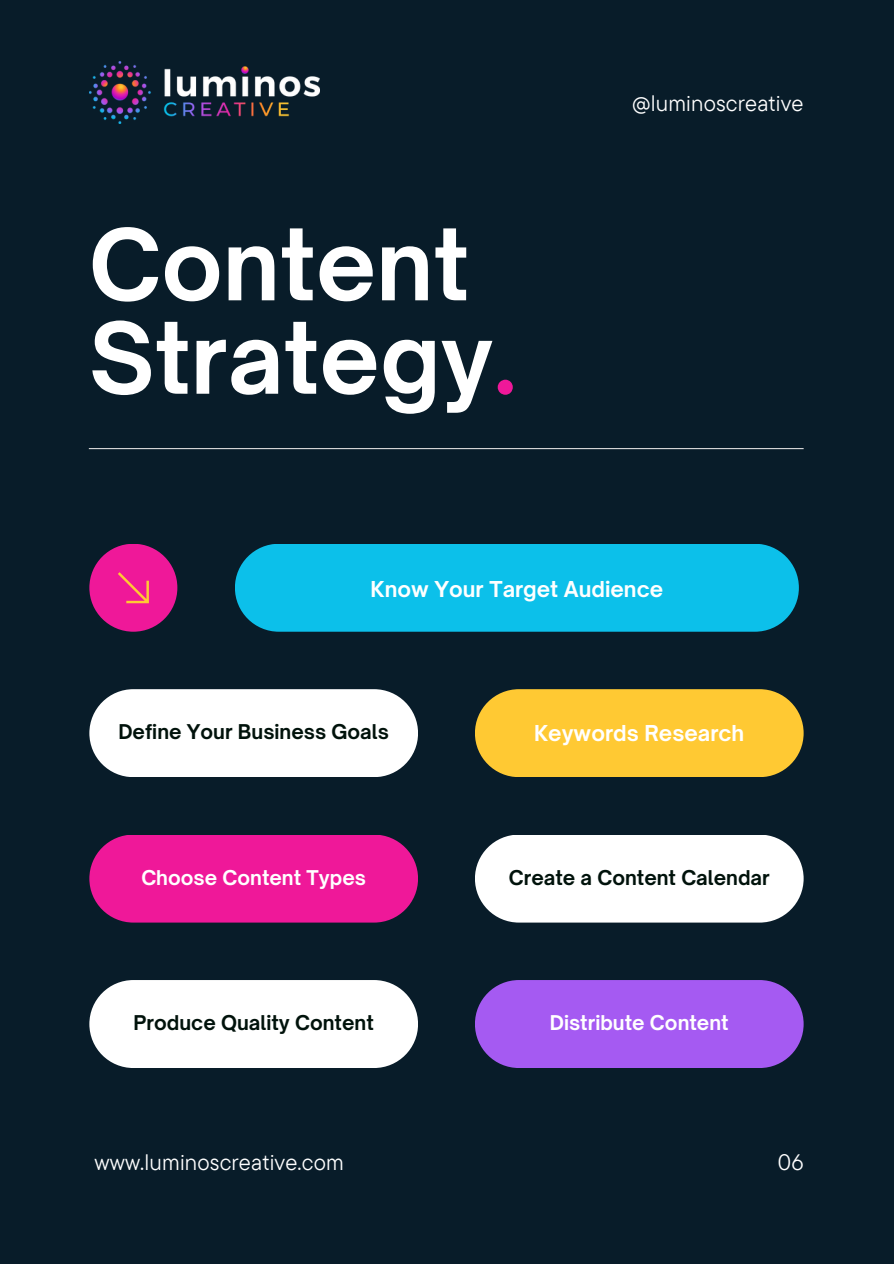
<style>
.page{position:relative;width:894px;height:1264px;background:#fff}
.page>*{position:absolute;margin:0;border:0;box-sizing:border-box;transform-origin:0 0}
.t1{font:700 94.2px/93.3px "Open Sauce One";color:#fff}
.t2{font:22.35px "TT Commons Pro";letter-spacing:.01em;color:#fff}
.t3{font:700 21px "Open Sauce One";color:#fff}
.t4{font:700 19.5px "Open Sauce One";color:#00120b}
.t5{font:700 19.5px "Open Sauce One";color:#fff}
.s1{color:#ef1899}
</style>
<div class="page">
<div style="left:0;top:0;width:893px;height:1263px;background:#081c29"></div>
<hr style="left:89px;top:448px;width:714px;height:1px;background:#d9d9d9">
<div style="left:89px;top:543px;width:88px;height:88px;background:#ef1899;border-radius:50%"></div>
<svg style="left:118px;top:572px;width:31px;height:31px"></svg>
<div style="left:235px;top:543px;width:563px;height:88px;background:#0cc0ea;border-radius:44px"></div>
<div style="left:89px;top:689px;width:329px;height:88px;background:#fff;border-radius:44px"></div>
<div style="left:89px;top:834px;width:329px;height:88px;background:#ef1899;border-radius:44px"></div>
<div style="left:89px;top:980px;width:329px;height:88px;background:#fff;border-radius:44px"></div>
<div style="left:475px;top:689px;width:328px;height:88px;background:#ffc933;border-radius:44px"></div>
<div style="left:475px;top:834px;width:328px;height:88px;background:#fff;border-radius:44px"></div>
<div style="left:475px;top:980px;width:328px;height:88px;background:#a55af2;border-radius:44px"></div>
<img style="left:89px;top:61px;width:230px;height:62px">
<p class="t1" style="left:89px;top:218px;width:429px">Content<br>Strategy<span class="s1">.</span></p>
<p class="t2" style="left:632px;top:88px;width:173px">@luminoscreative</p>
<p class="t3" style="left:370px;top:575px;width:294px">Know Your Target Audience</p>
<h3 class="t4" style="left:118px;top:719px;width:272px">Define Your Business Goals</h3>
<p class="t3" style="left:534px;top:720px;width:211px">Keywords Research</p>
<p class="t5" style="left:141px;top:865px;width:226px">Choose Content Types</p>
<h2 class="t4" style="left:508px;top:865px;width:262px">Create a Content Calendar</h2>
<p class="t4" style="left:133px;top:1010px;width:242px">Produce Quality Content</p>
<p class="t5" style="left:549px;top:1010px;width:180px">Distribute Content</p>
<p class="t2" style="left:94px;top:1147px;width:251px">www.luminoscreative.com</p>
<h2 class="t2" style="left:777px;top:1147px;width:27px">06</h2>
</div>
